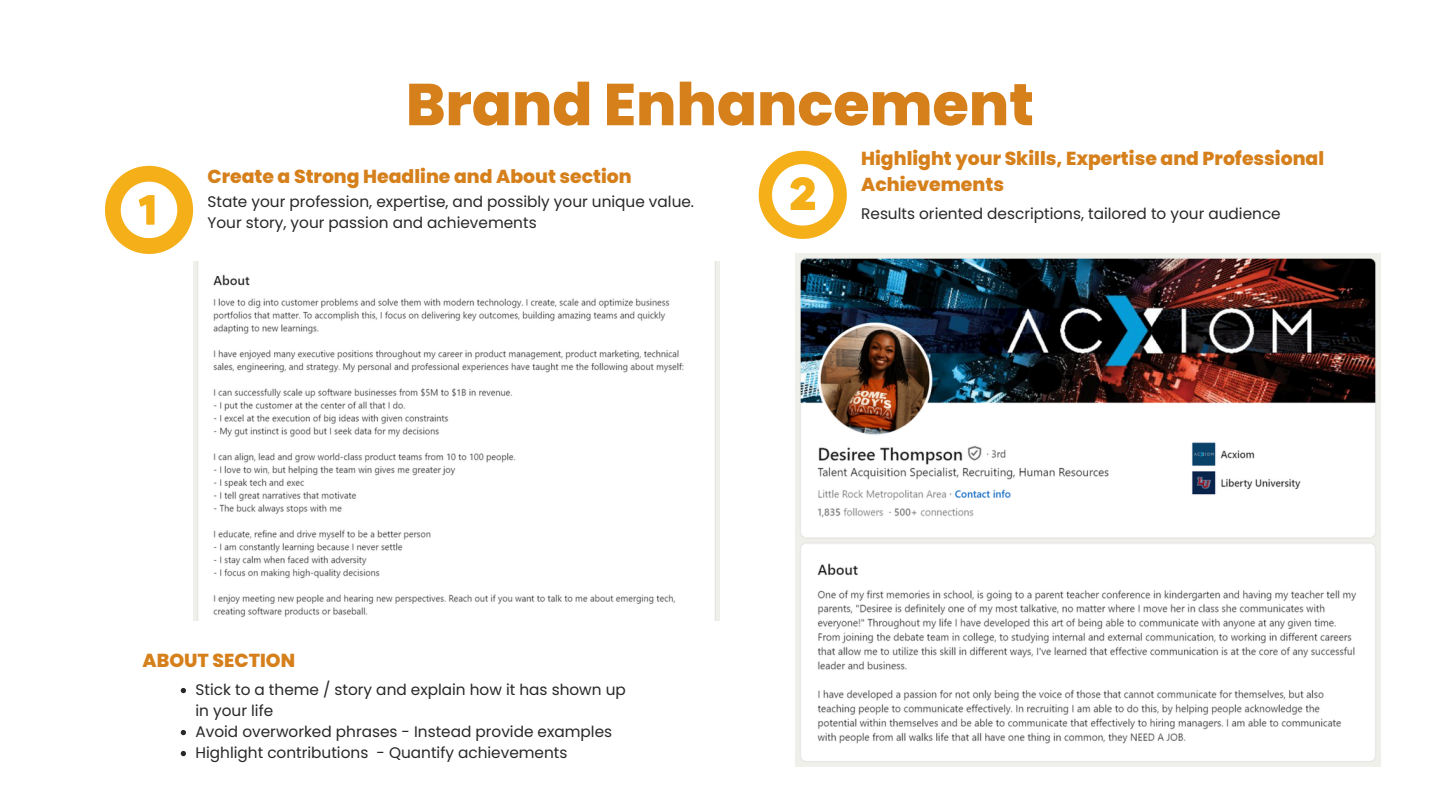
<style>
.page{position:relative;width:1440px;height:810px;background:#fff}
.page>*{position:absolute;margin:0;border:0;box-sizing:border-box;transform-origin:0 0}
.t1{font:800 59px "Poppins";color:#d6801c}
.t2{font:800 18.8px/26px "Poppins";color:#d6801c}
.t3{font:15.3px/21px "Poppins";color:#292828}
</style>
<div class="page">
<div style="left:105px;top:166px;width:88px;height:88px;background:#f5af19;border-radius:50%"></div>
<svg style="left:121px;top:182px;width:56px;height:56px"></svg>
<img style="left:795px;top:254px;width:585px;height:513px">
<img style="left:193px;top:262px;width:527px;height:359px">
<svg style="left:181px;top:688px;width:5px;height:5px"></svg>
<svg style="left:181px;top:730px;width:5px;height:5px"></svg>
<svg style="left:181px;top:751px;width:5px;height:5px"></svg>
<div style="left:759px;top:151px;width:88px;height:88px;background:#f5af19;border-radius:50%"></div>
<svg style="left:772px;top:164px;width:61px;height:62px"></svg>
<p class="t1" style="left:406px;top:63px;width:630px">Brand Enhancement</p>
<p class="t2" style="left:207px;top:163px;width:426px">Create a Strong Headline and About section</p>
<h3 class="t3" style="left:207px;top:191px;width:488px">State your profession, expertise, and possibly your unique value.<br>Your story, your passion and achievements</h3>
<h3 class="t2" style="left:861px;top:145px;width:465px">Highlight your Skills, Expertise and Professional<br>Achievements</h3>
<p class="t3" style="left:861px;top:203px;width:421px">Results oriented descriptions, tailored to your audience</p>
<p class="t2" style="left:143px;top:648px;width:154px">ABOUT SECTION</p>
<h2 class="t3" style="left:196px;top:680px;width:432px">Stick to a theme / story and explain how it has shown up in your life</h2>
<p class="t3" style="left:196px;top:722px;width:418px">Avoid overworked phrases - Instead provide examples</p>
<p class="t3" style="left:196px;top:743px;width:373px">Highlight contributions - Quantify achievements</p>
</div>
